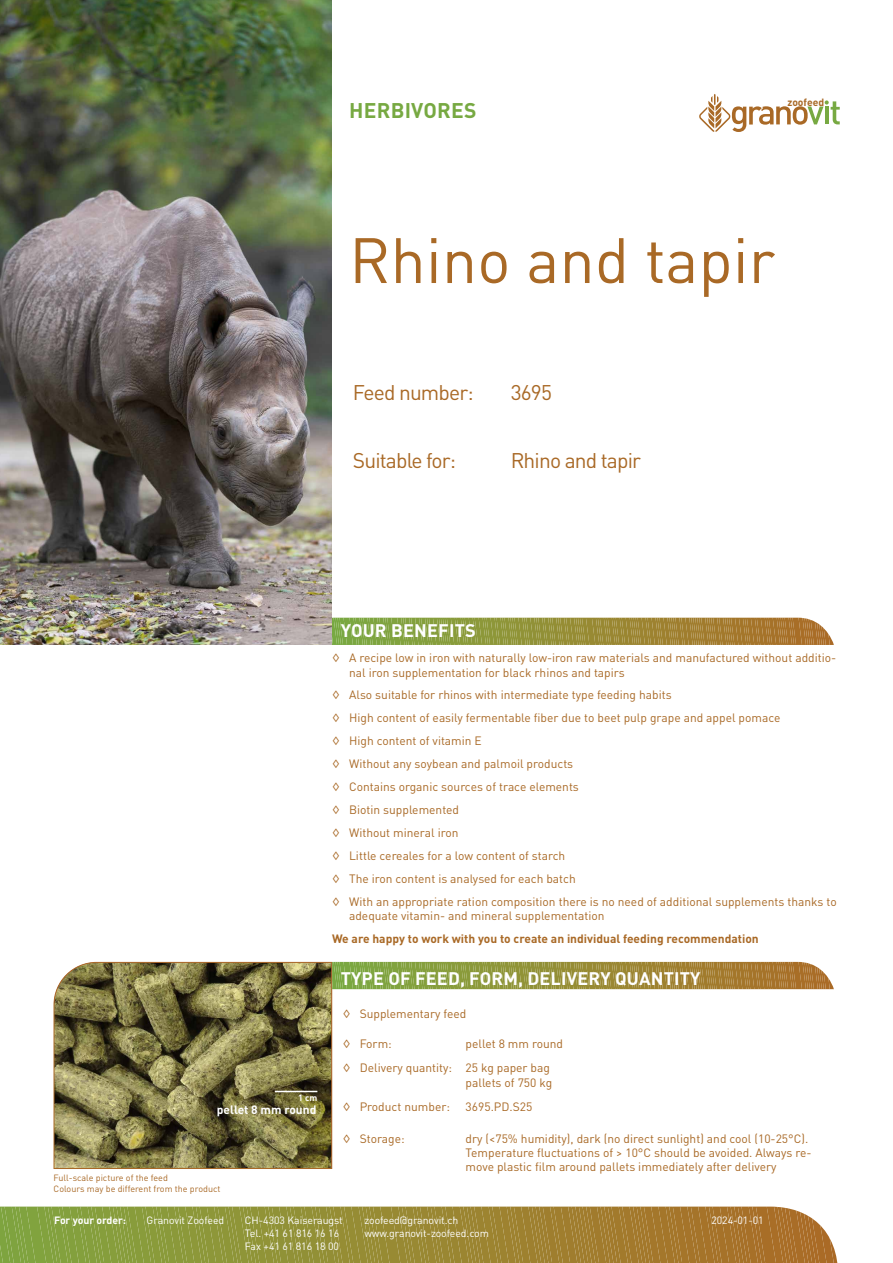
<style>
.page{position:relative;width:893px;height:1263px;background:#fff}
.page>*{position:absolute;margin:0;border:0;box-sizing:border-box;transform-origin:0 0}
.Protector_Zoofeed_Ca{font:63px "DIN Pro";color:#a96926}
.Protector_Zoofeed_Ca-2{font:21px "DIN Pro";letter-spacing:-.04em;color:#a96926}
._2_Produktblätter_Ti{font:700 21px "DIN Pro";letter-spacing:.01em;color:#77a942}
.t1{font:700 18px "DIN Pro";letter-spacing:.01em;color:#fff}
.Protector_Zoofeed_Ca-3{font:12px/14.4px "DIN Pro";color:#a96926}
.Protector_Zoofeed_Ca-4{font:700 12px "DIN Pro";color:#a96926}
.Protector_Zoofeed_Ca-5{font:700 12px "DIN Pro";color:#fff}
.t2{font:10.5px/12.6px "DIN Pro";letter-spacing:-.005em;color:#fff}
.t3{font:700 10.5px "DIN Pro";letter-spacing:-.005em;color:#fff}
.t4{font:700 10.35px "DIN Pro";color:#a96926}
.Protector_Zoofeed_Ca-6{font:9px "DIN Pro";color:#a96926}
.t5{font:700 9px "DIN Pro";color:#fff}
</style>
<div class="page">
<svg style="left:53px;top:962px;width:279px;height:207px;background:#797244"></svg>
<hr style="left:275px;top:1091px;width:42px;height:1px;background:#fff">
<svg style="left:332px;top:962px;width:502px;height:27px;background:#9c9342"></svg>
<svg style="left:332px;top:618px;width:502px;height:27px;background:#9c9343"></svg>
<svg style="left:699px;top:94px;width:141px;height:38px"></svg>
<img style="left:0;top:0;width:332px;height:645px">
<svg style="left:0;top:1206px;width:838px;height:57px;background:#9d8f3e"></svg>
<p class="_2_Produktblätter_Ti" style="left:349px;top:96px;width:129px">HERBIVORES</p>
<p class="t4" style="left:787px;top:95px;width:38px">zoofeed</p>
<p class="Protector_Zoofeed_Ca" style="left:349px;top:217px;width:428px">Rhino and tapir</p>
<p class="Protector_Zoofeed_Ca-2" style="left:353px;top:378px;width:122px">Feed number:</p>
<p class="Protector_Zoofeed_Ca-2" style="left:511px;top:378px;width:43px">3695</p>
<p class="Protector_Zoofeed_Ca-2" style="left:353px;top:446px;width:105px">Suitable for:</p>
<p class="Protector_Zoofeed_Ca-2" style="left:511px;top:446px;width:132px">Rhino and tapir</p>
<p class="t1" style="left:341px;top:619px;width:137px">YOUR BENEFITS</p>
<p class="Protector_Zoofeed_Ca-3" style="left:349px;top:650px;width:489px;text-indent:-17px">◊ A recipe low in iron with naturally low-iron raw materials and manufactured without additio&shy;nal iron supplementation for black rhinos and tapirs</p>
<p class="Protector_Zoofeed_Ca-3" style="left:332px;top:687px;width:341px">◊ Also suitable for rhinos with intermediate type feeding habits</p>
<p class="Protector_Zoofeed_Ca-3" style="left:332px;top:710px;width:450px">◊ High content of easily fermentable fiber due to beet pulp grape and appel pomace</p>
<p class="Protector_Zoofeed_Ca-3" style="left:332px;top:733px;width:151px">◊ High content of vitamin E</p>
<p class="Protector_Zoofeed_Ca-3" style="left:332px;top:756px;width:243px">◊ Without any soybean and palmoil products</p>
<p class="Protector_Zoofeed_Ca-3" style="left:332px;top:779px;width:248px">◊ Contains organic sources of trace elements</p>
<p class="Protector_Zoofeed_Ca-3" style="left:332px;top:802px;width:129px">◊ Biotin supplemented</p>
<p class="Protector_Zoofeed_Ca-3" style="left:332px;top:825px;width:128px">◊ Without mineral iron</p>
<p class="Protector_Zoofeed_Ca-3" style="left:332px;top:848px;width:235px">◊ Little cereales for a low content of starch</p>
<p class="Protector_Zoofeed_Ca-3" style="left:332px;top:871px;width:245px">◊ The iron content is analysed for each batch</p>
<p class="Protector_Zoofeed_Ca-3" style="left:349px;top:893px;width:489px;text-indent:-17px">◊ With an appropriate ration composition there is no need of additional supplements thanks to adequate vitamin- and mineral supplementation</p>
<p class="Protector_Zoofeed_Ca-4" style="left:332px;top:930px;width:428px">We are happy to work with you to create an individual feeding recommendation</p>
<p class="t5" style="left:298px;top:1092px;width:21px">1 cm</p>
<p class="Protector_Zoofeed_Ca-5" style="left:217px;top:1102px;width:101px">pellet 8 mm round</p>
<p class="Protector_Zoofeed_Ca-6" style="left:54px;top:1171px;width:116px">Full-scale picture of the feed</p>
<p class="Protector_Zoofeed_Ca-6" style="left:54px;top:1182px;width:168px">Colours may be different from the product</p>
<p class="t1" style="left:341px;top:966px;width:361px">TYPE OF FEED, FORM, DELIVERY QUANTITY</p>
<p class="Protector_Zoofeed_Ca-3" style="left:343px;top:1006px;width:125px">◊ Supplementary feed</p>
<p class="Protector_Zoofeed_Ca-3" style="left:343px;top:1036px;width:51px">◊ Form:</p>
<p class="Protector_Zoofeed_Ca-3" style="left:466px;top:1036px;width:99px">pellet 8 mm round</p>
<p class="Protector_Zoofeed_Ca-3" style="left:343px;top:1060px;width:111px">◊ Delivery quantity:</p>
<p class="Protector_Zoofeed_Ca-3" style="left:466px;top:1060px;width:88px">25 kg paper bag pallets of 750 kg</p>
<p class="Protector_Zoofeed_Ca-3" style="left:343px;top:1099px;width:109px">◊ Product number:</p>
<p class="Protector_Zoofeed_Ca-3" style="left:343px;top:1130px;width:63px">◊ Storage:</p>
<p class="Protector_Zoofeed_Ca-3" style="left:466px;top:1099px;width:68px">3695.PD.S25</p>
<p class="Protector_Zoofeed_Ca-3" style="left:466px;top:1130px;width:347px">dry (&lt;75% humidity), dark (no direct sunlight) and cool (10-25°C).<br>Temperature fluctuations of &gt; 10°C should be avoided. Always re&shy;move plastic film around pallets immediately after delivery</p>
<p class="t3" style="left:54px;top:1213px;width:73px">For your order:</p>
<p class="t2" style="left:147px;top:1214px;width:79px">Granovit Zoofeed</p>
<p class="t2" style="left:245px;top:1214px;width:99px">CH-4303 Kaiseraugst</p>
<p class="t2" style="left:711px;top:1214px;width:54px">2024-01-01</p>
<p class="t2" style="left:245px;top:1226px;width:96px">Tel. +41 61 816 16 16<br>Fax +41 61 816 18 00</p>
<p class="t2" style="left:364px;top:1214px;width:126px">zoofeed@granovit.ch www.granovit-zoofeed.com</p>
</div>
